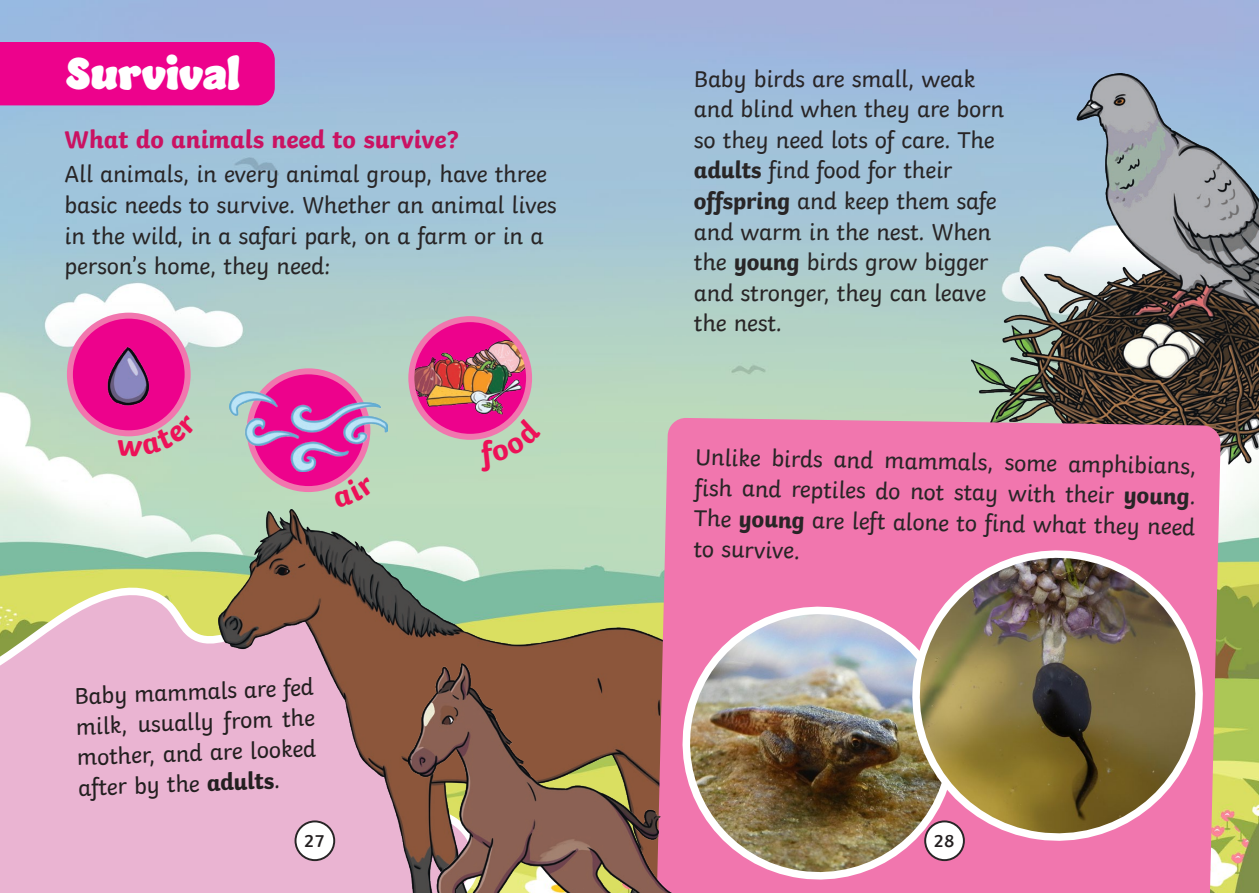
<style>
.page{position:relative;width:1259px;height:893px;background:#fff}
.page>*{position:absolute;margin:0;border:0;box-sizing:border-box;transform-origin:0 0}
.t1{font:45px "Jumble";color:#fff}
.Coloured_Question{font:700 25.5px "Twinkl";color:#ca1262}
.Body_Copy_No_Baselin{font:24px/30.6px "Twinkl";letter-spacing:-.01em;color:#282526}
.Body_Copy{font:24px/30.8px "Twinkl";color:#231f20;text-align:justify}
.t2{font:600 18px "Twinkl";color:#231f20}
.s1{font-weight:700}
</style>
<div class="page">
<img style="left:0;top:0;width:1259px;height:893px">
<img style="left:972px;top:74px;width:287px;height:405px">
<svg style="left:0;top:580px;width:218px;height:313px;background:#e7b9c7"></svg>
<img style="left:218px;top:509px;width:438px;height:384px">
<div style="left:0;top:42px;width:275px;height:63px;background:#ed028c"></div>
<div style="left:656px;top:418px;width:564px;height:475px;background:#f176ae"></div>
<svg style="left:70px;top:316px;width:118px;height:117px"></svg>
<img style="left:70px;top:336px;width:118px;height:97px">
<div style="left:67px;top:313px;width:124px;height:123px;border:6px solid #f176ae;border-radius:50%"></div>
<svg style="left:250px;top:371px;width:117px;height:118px;background:#ed1691"></svg>
<div style="left:247px;top:368px;width:123px;height:124px;border:6px solid #f176ae;border-radius:50%"></div>
<svg style="left:411px;top:319px;width:118px;height:118px;background:#ed1491"></svg>
<img style="left:411px;top:340px;width:118px;height:74px">
<div style="left:408px;top:316px;width:124px;height:124px;border:6px solid #f176ae;border-radius:50%"></div>
<img style="left:229px;top:391px;width:159px;height:80px">
<img style="left:408px;top:664px;width:298px;height:229px">
<img style="left:669px;top:593px;width:300px;height:292px">
<img style="left:898px;top:536px;width:319px;height:310px">
<div style="left:295px;top:821px;width:39px;height:39px;background:#fff;border-radius:50%"></div>
<div style="left:294px;top:820px;width:41px;height:41px;border:2px solid #282526;border-radius:50%"></div>
<div style="left:925px;top:821px;width:39px;height:39px;background:#fff;border-radius:50%"></div>
<div style="left:924px;top:820px;width:41px;height:41px;border:2px solid #282526;border-radius:50%"></div>
<svg style="left:117px;top:414px;width:81px;height:43px;background:#c9a7b3"></svg>
<svg style="left:334px;top:477px;width:42px;height:31px"></svg>
<svg style="left:478px;top:417px;width:63px;height:54px;background:#c3bdb6"></svg>
<p class="t1" style="left:66px;top:41px;width:176px">Survival</p>
<p class="Coloured_Question" style="left:65px;top:118px;width:396px">What do animals need to survive?</p>
<p class="Body_Copy_No_Baselin" style="left:65px;top:157px;width:493px">All animals, in every animal group, have three basic needs to survive. Whether an animal lives in the wild, in a safari park, on a farm or in a person’s home, they need:</p>
<p class="Body_Copy_No_Baselin" style="left:694px;top:61px;width:312px">Baby birds are small, weak and blind when they are born so they need lots of care. The <span class="s1">adults</span> find food for their <span class="s1">offspring</span> and keep them safe and warm in the nest. When the <span class="s1">young</span> birds grow bigger and stronger, they can leave the nest.</p>
<p class="Body_Copy_No_Baselin" style="left:695px;top:440px;width:503px;text-align:justify;rotate:1deg">Unlike birds and mammals, some amphibians, fish and reptiles do not stay with their <span class="s1">young</span>.<br>The <span class="s1">young</span> are left alone to find what they need to survive.</p>
<p class="Body_Copy" style="left:74px;top:678px;width:241px;rotate:-2deg">Baby mammals are fed milk, usually from the mother, and are looked after by the <span class="s1">adults</span>.</p>
<p class="t2" style="left:304px;top:826px;width:23px">27</p>
<p class="t2" style="left:933px;top:826px;width:23px">28</p>
</div>
